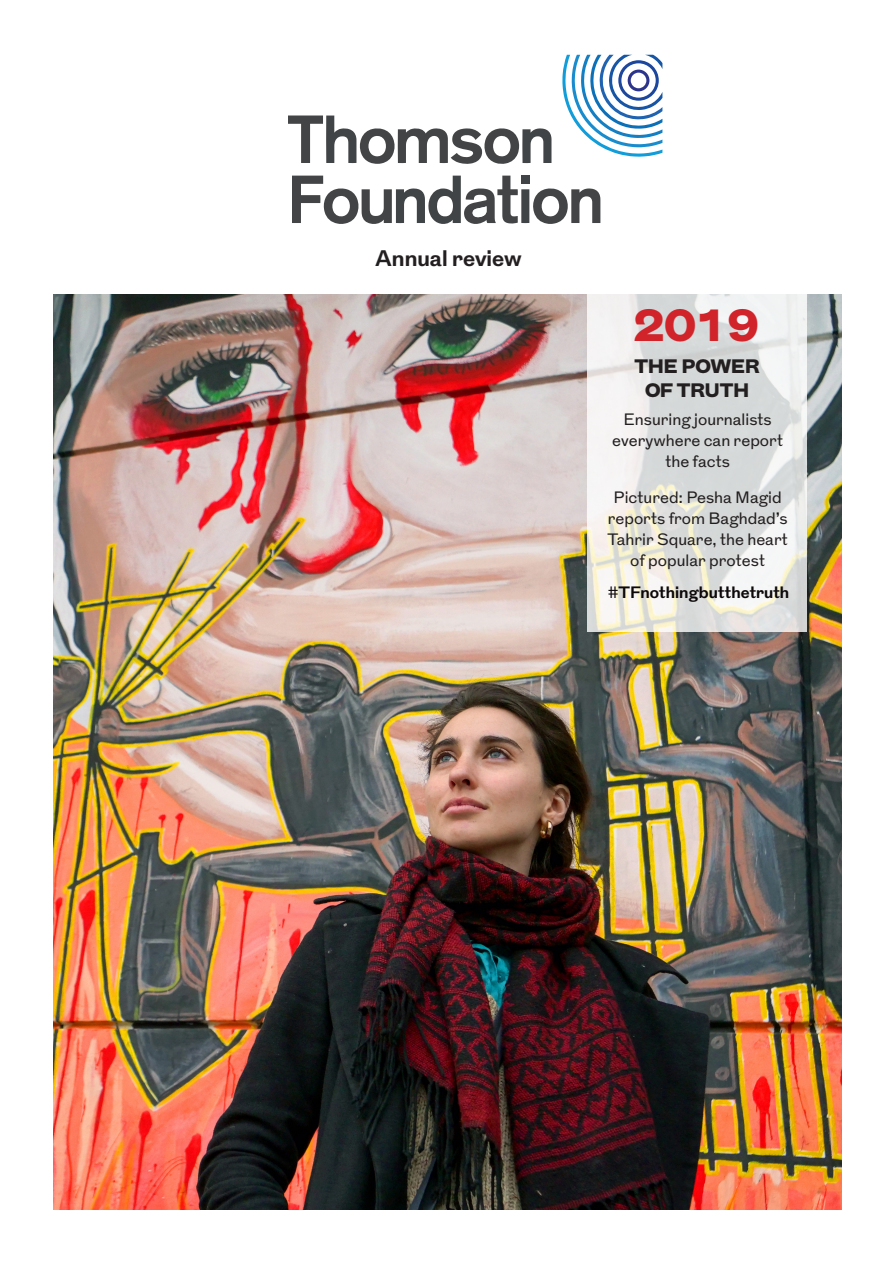
<style>
.page{position:relative;width:893px;height:1263px;background:#fff}
.page>*{position:absolute;margin:0;border:0;box-sizing:border-box;transform-origin:0 0}
.In_numbers_blurb{font:900 45px "RIBAJ Grot";color:#d1232a}
.Headline_Grot10_Bl{font:700 22.5px "RIBAJ Grot";color:#231f20}
.In_numbers_blurb-2{font:900 19.5px/24px "RIBAJ Grot";color:#231f20;text-align:center}
.In_numbers_blurb-3{font:16.5px/21px "RIBAJ Grot";color:#231f20;text-align:center}
.In_numbers_blurb-4{font:700 16.5px "RIBAJ Grot";color:#0d080a}
.s1{color:#0d080a}
</style>
<div class="page">
<svg style="left:288px;top:55px;width:374px;height:169px"></svg>
<img style="left:53px;top:294px;width:789px;height:916px">
<svg style="left:587px;top:294px;width:220px;height:337px"></svg>
<p class="Headline_Grot10_Bl" style="left:376px;top:243px;width:147px">Annual review</p>
<p class="In_numbers_blurb" style="left:633px;top:293px;width:127px">2019</p>
<p class="In_numbers_blurb-2" style="left:634px;top:355px;width:127px">THE POWER<br>OF TRUTH</p>
<p class="In_numbers_blurb-3" style="left:612px;top:408px;width:172px">Ensuring journalists everywhere can report the facts</p>
<p class="In_numbers_blurb-3" style="left:607px;top:486px;width:182px">Pictured: Pesha Magid reports from Baghdad<span class="s1">’</span>s<br>Tahrir Square, the heart of popular protest</p>
<p class="In_numbers_blurb-4" style="left:608px;top:581px;width:183px">#TFnothingbutthetruth</p>
</div>
